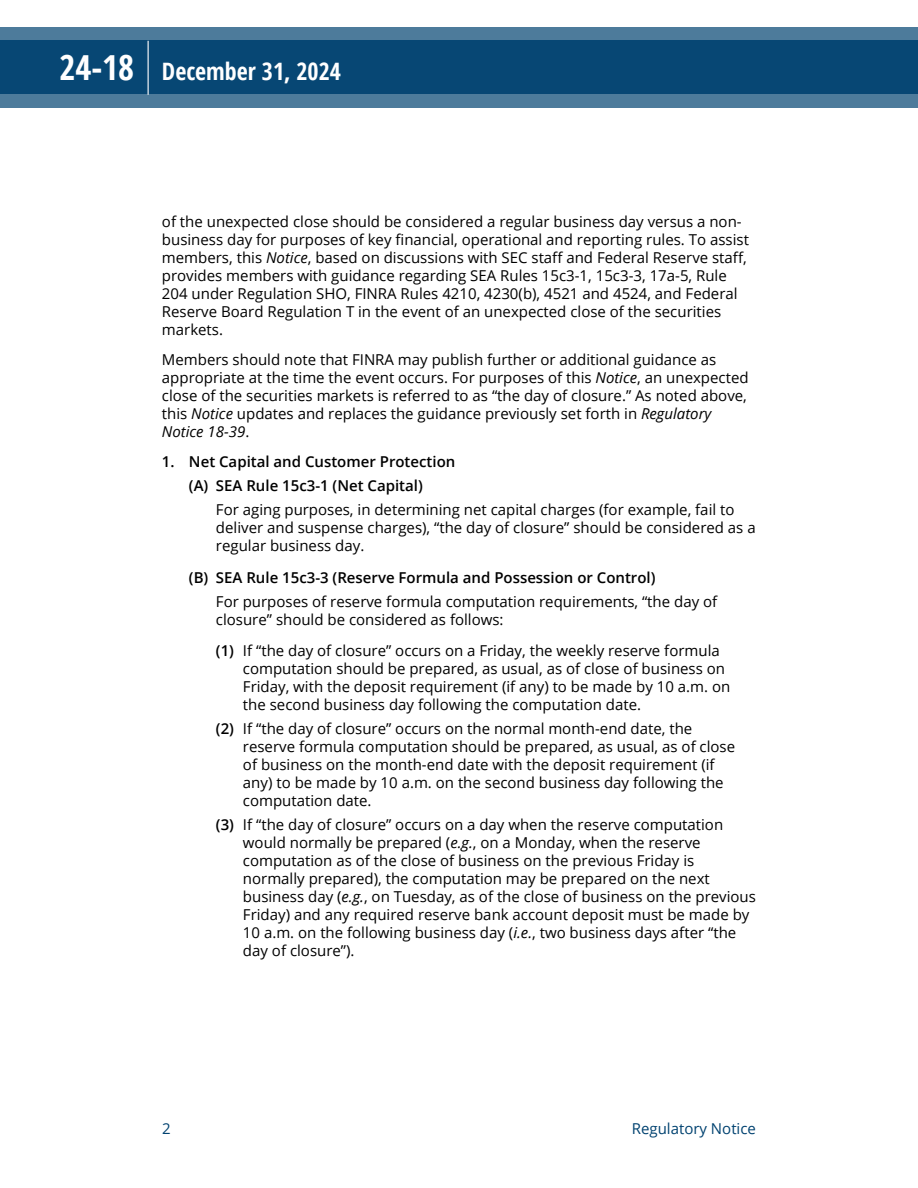
<style>
.page{position:relative;width:918px;height:1188px;background:#fff}
.page>*{position:absolute;margin:0;border:0;box-sizing:border-box;transform-origin:0 0}
.t1{font:700 condensed 24px "Open Sans";color:#fff}
.t2{font:15px/18px "Open Sans";color:#000}
.t3{font:600 15px/24px "Open Sans";color:#000;text-align:center}
.t4{font:15px "Open Sans";color:#004270}
.s1{font-size:34.5px}
.s2{font-family:"Open Sans Condensed";font-stretch:normal;font-size:34.5px}
.s3{font-family:"Open Sans Condensed";font-stretch:normal}
.s4{font-style:italic}
.s5{font-weight:600}
</style>
<div class="page">
<svg style="left:0;top:27px;width:918px;height:81px;background:#1e5881"></svg>
<hr style="left:148px;top:41px;width:1px;height:54px;background:#fff">
<h1 class="t1" style="left:59px;top:54px;width:283px"><span class="s1">2</span><span class="s2">4</span><span class="s1">-</span><span class="s2">18</span> December <span class="s3">31</span>, 202<span class="s3">4</span></h1>
<p class="t2" style="left:162px;top:213px;width:589px">of the unexpected close should be considered a regular business day versus a non&shy;business day for purposes of key financial, operational and reporting rules. To assist members, this <span class="s4">Notice</span>, based on discussions with SEC staff and Federal Reserve staff, provides members with guidance regarding SEA Rules 15c3-1, 15c3-3, 17a-5, Rule 204 under Regulation SHO, FINRA Rules 4210, 4230(b), 4521 and 4524, and Federal Reserve Board Regulation T in the event of an unexpected close of the securities markets.</p>
<p class="t2" style="left:162px;top:351px;width:588px">Members should note that FINRA may publish further or additional guidance as appropriate at the time the event occurs. For purposes of this <span class="s4">Notice</span>, an unexpected close of the securities markets is referred to as “the day of closure.” As noted above, this <span class="s4">Notice</span> updates and replaces the guidance previously set forth in <span class="s4">Regulatory Notice 18-39</span>.</p>
<p class="t3" style="left:162px;top:450px;width:295px">1. Net Capital and Customer Protection (A) SEA Rule 15c3-1 (Net Capital)</p>
<p class="t2" style="left:216px;top:501px;width:541px">For aging purposes, in determining net capital charges (for example, fail to deliver and suspense charges), “the day of closure” should be considered as a regular business day.</p>
<p class="t3" style="left:189px;top:565px;width:468px">(B) SEA Rule 15c3-3 (Reserve Formula and Possession or Control)</p>
<p class="t2" style="left:216px;top:592px;width:503px">For purposes of reserve formula computation requirements, “the day of closure” should be considered as follows:</p>
<p class="t2" style="left:243px;top:642px;width:489px;text-indent:-27px"><span class="s5">(1)</span> If “the day of closure” occurs on a Friday, the weekly reserve formula computation should be prepared, as usual, as of close of business on Friday, with the deposit requirement (if any) to be made by 10 a.m. on the second business day following the computation date.</p>
<p class="t2" style="left:243px;top:720px;width:494px;text-indent:-27px"><span class="s5">(2)</span> If “the day of closure” occurs on the normal month-end date, the reserve formula computation should be prepared, as usual, as of close of business on the month-end date with the deposit requirement (if any) to be made by 10 a.m. on the second business day following the computation date.</p>
<p class="t2" style="left:243px;top:816px;width:515px;text-indent:-27px"><span class="s5">(3)</span> If “the day of closure” occurs on a day when the reserve computation would normally be prepared (<span class="s4">e.g.</span>, on a Monday, when the reserve computation as of the close of business on the previous Friday is normally prepared), the computation may be prepared on the next business day (<span class="s4">e.g.</span>, on Tuesday, as of the close of business on the previous Friday) and any required reserve bank account deposit must be made by 10 a.m. on the following business day (<span class="s4">i.e.</span>, two business days after “the day of closure”).</p>
<p class="t4" style="left:162px;top:1119px;width:10px">2</p>
<p class="t4" style="left:632px;top:1119px;width:126px">Regulatory Notice</p>
</div>
